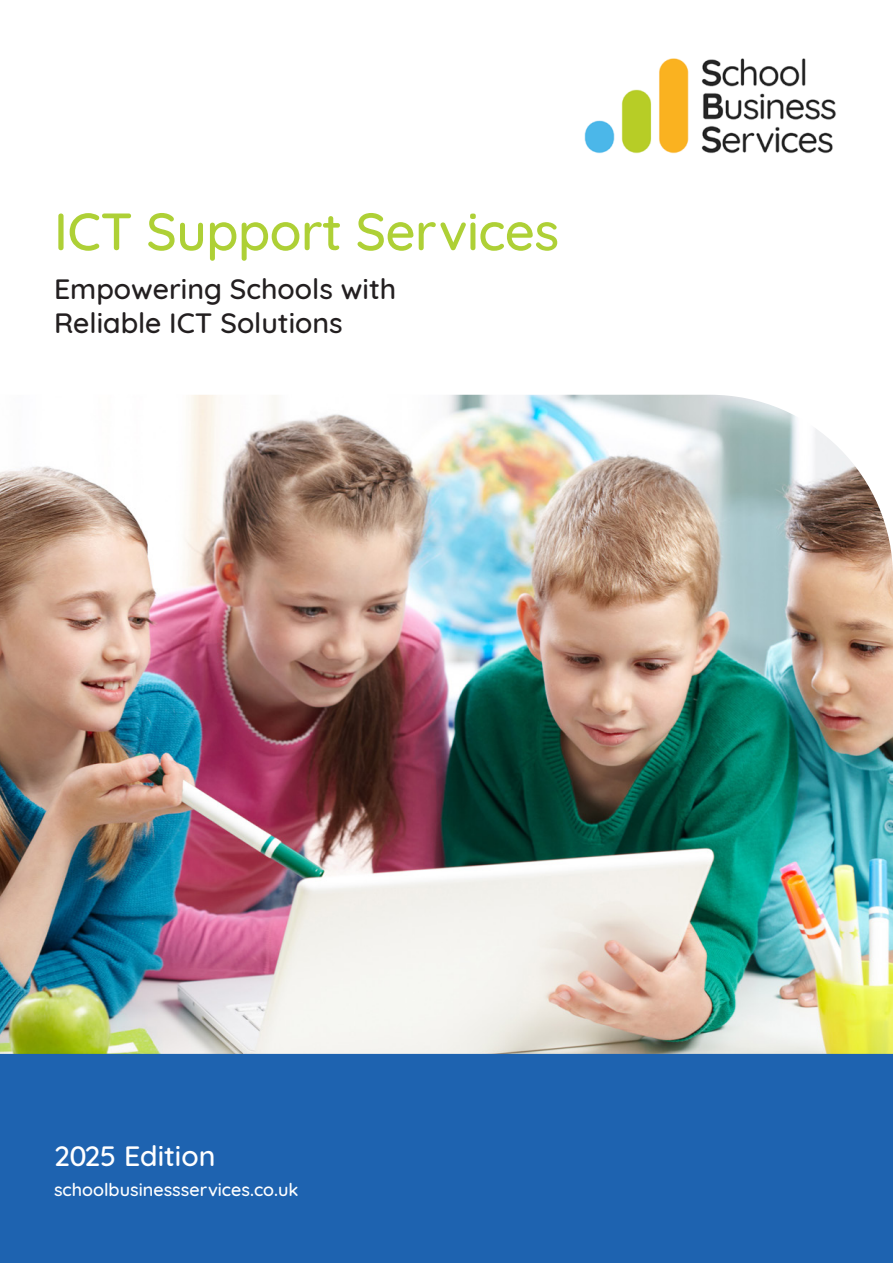
<style>
.page{position:relative;width:893px;height:1263px;background:#fff}
.page>*{position:absolute;margin:0;border:0;box-sizing:border-box;transform-origin:0 0}
.t1{font:500 52.5px "Quicksand";letter-spacing:-.01em;color:#aed036}
.t2{font:500 28.5px "Quicksand";color:#231f20}
.t3{font:500 28.5px "Quicksand";color:#fff}
.t4{font:500 18px "Quicksand";color:#fff}
</style>
<div class="page">
<img style="left:584px;top:58px;width:252px;height:96px">
<div style="left:0;top:1050px;width:893px;height:213px;background:#1e63b0"></div>
<img style="left:0;top:395px;width:893px;height:659px">
<p class="t1" style="left:54px;top:189px;width:507px">ICT Support Services</p>
<p class="t2" style="left:54px;top:265px;width:344px">Empowering Schools with</p>
<p class="t2" style="left:54px;top:300px;width:290px">Reliable ICT Solutions</p>
<p class="t3" style="left:54px;top:1133px;width:163px">2025 Edition</p>
<p class="t4" style="left:54px;top:1175px;width:246px">schoolbusinessservices.co.uk</p>
</div>
